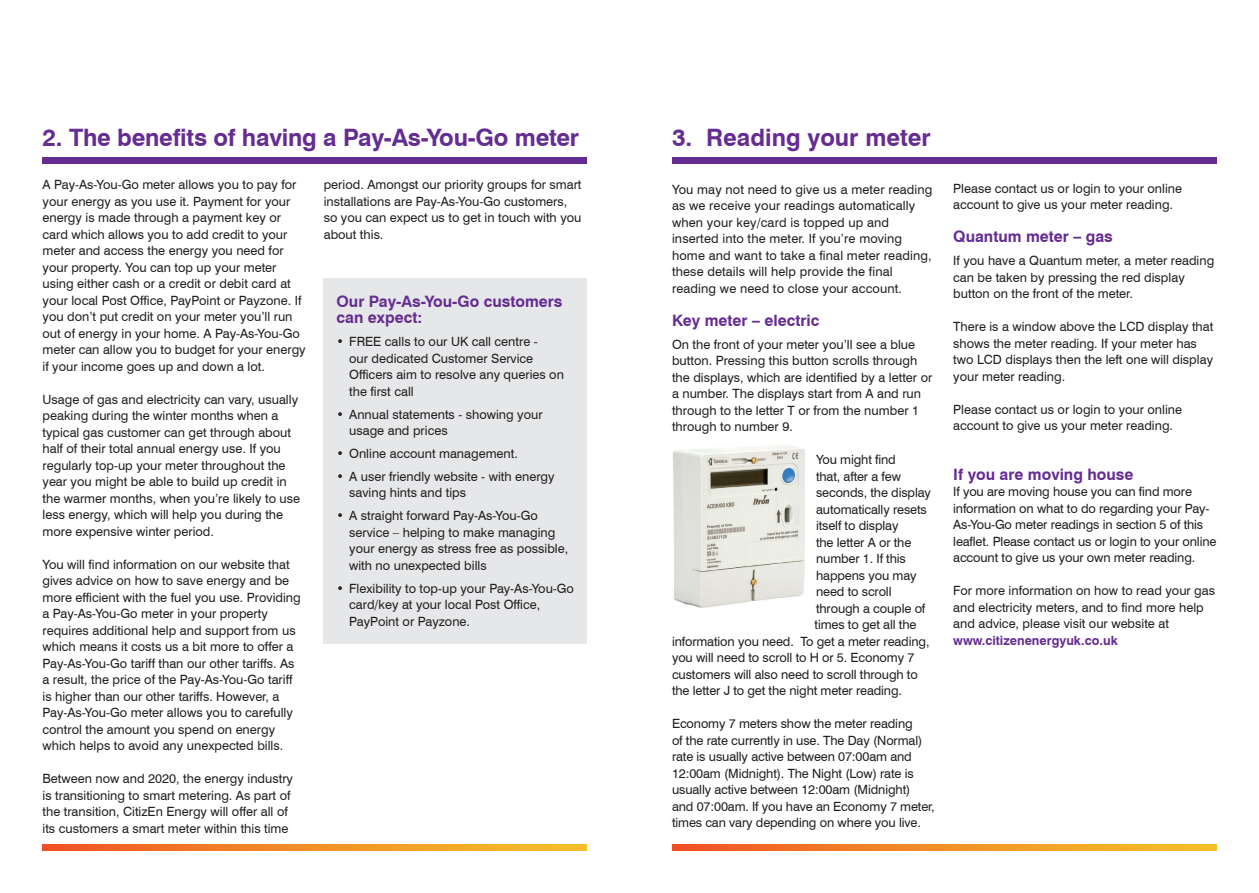
<style>
.page{position:relative;width:1259px;height:893px;background:#fff}
.page>*{position:absolute;margin:0;border:0;box-sizing:border-box;transform-origin:0 0}
.t1{font:700 24px "Swiss 721 BT";letter-spacing:-.01em;color:#652d91}
.t2{font:700 15.75px/16.5px "Swiss 721 BT";color:#652d91}
.t3{font:12.75px/16.5px "Swiss 721 BT";color:#231f20}
.t4{font:700 12.75px "Swiss 721 BT";color:#652d91}
</style>
<div class="page">
<div style="left:323px;top:279px;width:264px;height:365px;background:#e6e7e9"></div>
<div style="left:43px;top:157px;width:544px;height:7px;background:#652d91"></div>
<div style="left:672px;top:157px;width:544px;height:7px;background:#652d91"></div>
<img style="left:672px;top:445px;width:133px;height:163px">
<svg style="left:43px;top:844px;width:544px;height:6px;background:#f28d26"></svg>
<svg style="left:672px;top:844px;width:544px;height:6px;background:#f28d26"></svg>
<h1 class="t1" style="left:43px;top:123px;width:538px">2. The benefits of having a Pay-As-You-Go meter</h1>
<h1 class="t1" style="left:672px;top:123px;width:260px">3. Reading your meter</h1>
<p class="t3" style="left:672px;top:181px;width:262px">You may not need to give us a meter reading as we receive your readings automatically when your key/card is topped up and inserted into the meter. If you’re moving home and want to take a final meter reading, these details will help provide the final reading we need to close your account.</p>
<p class="t2" style="left:672px;top:312px;width:149px">Key meter – electric</p>
<p class="t3" style="left:672px;top:336px;width:262px">On the front of your meter you’ll see a blue button. Pressing this button scrolls through the displays, which are identified by a letter or a number. The displays start from A and run through to the letter T or from the number 1 through to number 9.</p>
<p class="t3" style="left:816px;top:451px;width:81px">You might find</p>
<p class="t3" style="left:816px;top:468px;width:86px">that, after a few</p>
<p class="t3" style="left:816px;top:484px;width:116px">seconds, the display</p>
<p class="t3" style="left:816px;top:501px;width:112px">automatically resets</p>
<p class="t3" style="left:816px;top:517px;width:84px">itself to display</p>
<p class="t3" style="left:816px;top:534px;width:97px">the letter A or the</p>
<p class="t3" style="left:816px;top:550px;width:91px">number 1. If this</p>
<p class="t3" style="left:816px;top:567px;width:102px">happens you may</p>
<p class="t3" style="left:816px;top:583px;width:77px">need to scroll</p>
<p class="t3" style="left:816px;top:600px;width:111px">through a couple of</p>
<p class="t3" style="left:814px;top:616px;width:103px">times to get all the</p>
<p class="t3" style="left:672px;top:633px;width:259px">information you need. To get a meter reading,</p>
<p class="t3" style="left:672px;top:649px;width:244px">you will need to scroll to H or 5. Economy 7</p>
<p class="t3" style="left:672px;top:666px;width:247px">customers will also need to scroll through to</p>
<p class="t3" style="left:672px;top:682px;width:231px">the letter J to get the night meter reading.</p>
<p class="t3" style="left:672px;top:715px;width:264px">Economy 7 meters show the meter reading<br>of the rate currently in use. The Day (Normal) rate is usually active between 07:00am and 12:00am (Midnight). The Night (Low) rate is usually active between 12:00am (Midnight) and 07:00am. If you have an Economy 7 meter, times can vary depending on where you live.</p>
<p class="t3" style="left:43px;top:176px;width:265px">A Pay-As-You-Go meter allows you to pay for your energy as you use it. Payment for your energy is made through a payment key or card which allows you to add credit to your meter and access the energy you need for your property. You can top up your meter using either cash or a credit or debit card at your local Post Office, PayPoint or Payzone. If you don’t put credit on your meter you’ll run out of energy in your home. A Pay-As-You-Go meter can allow you to budget for your energy if your income goes up and down a lot.</p>
<p class="t3" style="left:43px;top:391px;width:259px">Usage of gas and electricity can vary, usually peaking during the winter months when a typical gas customer can get through about half of their total annual energy use. If you regularly top-up your meter throughout the year you might be able to build up credit in the warmer months, when you’re likely to use less energy, which will help you during the more expensive winter period.</p>
<p class="t3" style="left:43px;top:556px;width:260px">You will find information on our website that gives advice on how to save energy and be more efficient with the fuel you use. Providing a Pay-As-You-Go meter in your property requires additional help and support from us which means it costs us a bit more to offer a Pay-As-You-Go tariff than our other tariffs. As a result, the price of the Pay-As-You-Go tariff is higher than our other tariffs. However, a Pay-As-You-Go meter allows you to carefully control the amount you spend on energy which helps to avoid any unexpected bills.</p>
<p class="t3" style="left:43px;top:770px;width:252px">Between now and 2020, the energy industry is transitioning to smart metering. As part of the transition, CitizEn Energy will offer all of its customers a smart meter within this time</p>
<p class="t3" style="left:324px;top:176px;width:259px">period. Amongst our priority groups for smart installations are Pay-As-You-Go customers, so you can expect us to get in touch with you about this.</p>
<p class="t2" style="left:336px;top:293px;width:227px">Our Pay-As-You-Go customers can expect:</p>
<p class="t3" style="left:349px;top:333px;width:216px;text-indent:-13px">• FREE calls to our UK call centre -<br>our dedicated Customer Service<br>Officers aim to resolve any queries on the first call</p>
<p class="t3" style="left:349px;top:406px;width:195px;text-indent:-13px">• Annual statements - showing your usage and prices</p>
<p class="t3" style="left:336px;top:445px;width:183px">• Online account management.</p>
<p class="t3" style="left:349px;top:468px;width:207px;text-indent:-13px">• A user friendly website - with energy saving hints and tips</p>
<p class="t3" style="left:349px;top:507px;width:220px;text-indent:-13px">• A straight forward Pay-As-You-Go service – helping to make managing your energy as stress free as possible, with no unexpected bills</p>
<p class="t3" style="left:349px;top:580px;width:226px;text-indent:-13px">• Flexibility to top-up your Pay-As-You-Go card/key at your local Post Office,<br>PayPoint or Payzone.</p>
<p class="t3" style="left:953px;top:180px;width:230px">Please contact us or login to your online account to give us your meter reading.</p>
<p class="t2" style="left:953px;top:228px;width:161px">Quantum meter – gas</p>
<p class="t3" style="left:953px;top:252px;width:262px">If you have a Quantum meter, a meter reading can be taken by pressing the red display button on the front of the meter.</p>
<p class="t3" style="left:953px;top:318px;width:262px">There is a window above the LCD display that shows the meter reading. If your meter has two LCD displays then the left one will display your meter reading.</p>
<p class="t3" style="left:953px;top:401px;width:230px">Please contact us or login to your online account to give us your meter reading.</p>
<p class="t2" style="left:953px;top:466px;width:182px">If you are moving house</p>
<p class="t3" style="left:953px;top:483px;width:265px">If you are moving house you can find more information on what to do regarding your Pay-As-You-Go meter readings in section 5 of this leaflet. Please contact us or login to your online account to give us your own meter reading.</p>
<p class="t3" style="left:953px;top:582px;width:263px">For more information on how to read your gas and electricity meters, and to find more help and advice, please visit our website at</p>
<p class="t4" style="left:953px;top:632px;width:166px">www.citizenenergyuk.co.uk</p>
</div>
